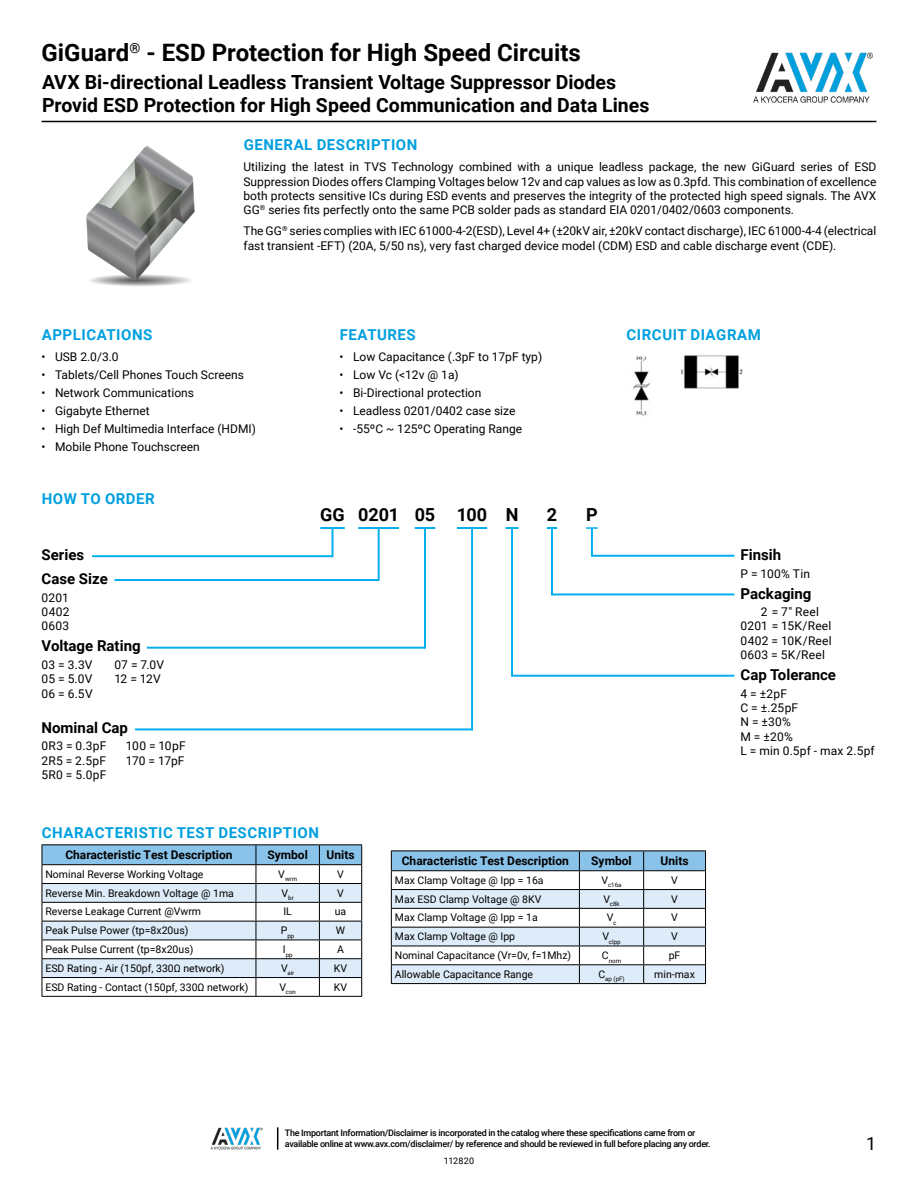
<style>
.page{position:relative;width:918px;height:1188px;background:#fff}
.page>*{position:absolute;margin:0;border:0;box-sizing:border-box;transform-origin:0 0}
.t1{font:700 24px "Roboto";color:#000}
.t2{font:700 19.5px/23.4px "Roboto";color:#000}
.t3{font:700 18px "Roboto";letter-spacing:-.005em;color:#000}
.t4{font:18px "Roboto";color:#000}
.t5{font:700 15px "Roboto";letter-spacing:.035em;color:#00a0df}
.t6{font:700 15px/24px "Roboto";color:#000}
.t7{font:12px/14.4px "Roboto";color:#000;text-align:justify}
.t8{font:700 12px "Roboto";color:#000}
.t9{font:12px/14.4px "Roboto";letter-spacing:.02em;color:#000}
.t10{font:10.5px "Roboto";color:#000}
.t11{font:500 9px/10.8px "Roboto";letter-spacing:-.03em;color:#000}
.t12{font:9px "Roboto";letter-spacing:.02em;color:#000}
.t13{font:6.15px "Roboto";color:#000}
</style>
<div class="page">
<hr style="left:42px;top:121px;width:834px;height:1px;background:#000">
<img style="left:753px;top:52px;width:120px;height:51px">
<img style="left:211px;top:1127px;width:52px;height:23px">
<svg style="left:277px;top:1127px;width:1px;height:23px"></svg>
<img style="left:86px;top:146px;width:109px;height:140px">
<img style="left:632px;top:356px;width:18px;height:60px">
<img style="left:681px;top:355px;width:62px;height:34px">
<hr style="left:42px;top:844px;width:214px;height:1px;background:#000">
<hr style="left:256px;top:844px;width:63px;height:1px;background:#000">
<hr style="left:319px;top:844px;width:43px;height:1px;background:#000">
<svg style="left:42px;top:845px;width:320px;height:151px"></svg>
<hr style="left:42px;top:996px;width:214px;height:1px;background:#000">
<hr style="left:256px;top:996px;width:63px;height:1px;background:#000">
<hr style="left:319px;top:996px;width:43px;height:1px;background:#000">
<hr style="left:391px;top:850px;width:188px;height:1px;background:#000">
<hr style="left:579px;top:850px;width:65px;height:1px;background:#000">
<hr style="left:644px;top:850px;width:62px;height:1px;background:#000">
<svg style="left:391px;top:851px;width:315px;height:132px"></svg>
<hr style="left:391px;top:983px;width:188px;height:1px;background:#000">
<hr style="left:579px;top:983px;width:65px;height:1px;background:#000">
<hr style="left:644px;top:983px;width:62px;height:1px;background:#000">
<hr style="left:135px;top:728px;width:337px;height:2px;background:#00adef">
<hr style="left:512px;top:675px;width:222px;height:2px;background:#00adef">
<hr style="left:114px;top:579px;width:265px;height:2px;background:#00adef">
<hr style="left:92px;top:555px;width:241px;height:2px;background:#00adef">
<hr style="left:592px;top:555px;width:142px;height:2px;background:#00adef">
<hr style="left:147px;top:647px;width:278px;height:2px;background:#00adef">
<hr style="left:552px;top:593px;width:182px;height:2px;background:#00adef">
<hr style="left:415px;top:527px;width:20px;height:2px;background:#00adef">
<hr style="left:424px;top:528px;width:2px;height:121px;background:#00adef">
<hr style="left:457px;top:527px;width:30px;height:2px;background:#00adef">
<hr style="left:471px;top:528px;width:2px;height:202px;background:#00adef">
<svg style="left:506px;top:527px;width:12px;height:2px"></svg>
<hr style="left:511px;top:528px;width:2px;height:149px;background:#00adef">
<svg style="left:547px;top:527px;width:10px;height:2px"></svg>
<hr style="left:551px;top:528px;width:2px;height:67px;background:#00adef">
<hr style="left:320px;top:527px;width:25px;height:2px;background:#00adef">
<svg style="left:332px;top:529px;width:1px;height:26px"></svg>
<hr style="left:358px;top:527px;width:41px;height:2px;background:#00adef">
<hr style="left:378px;top:528px;width:2px;height:53px;background:#00adef">
<svg style="left:586px;top:527px;width:12px;height:2px"></svg>
<hr style="left:591px;top:528px;width:2px;height:29px;background:#00adef">
<h1 class="t1" style="left:42px;top:36px;width:541px">GiGuard<sup>®</sup> - ESD Protection for High Speed Circuits</h1>
<h2 class="t2" style="left:42px;top:69px;width:609px">AVX Bi-directional Leadless Transient Voltage Suppressor Diodes<br>Provid ESD Protection for High Speed Communication and Data Lines</h2>
<p class="t5" style="left:244px;top:134px;width:175px">GENERAL DESCRIPTION</p>
<p class="t7" style="left:244px;top:159px;width:634px">Utilizing the latest in TVS Technology combined with a unique leadless package, the new GiGuard series of ESD Suppression Diodes offers Clamping Voltages below 12v and cap values as low as 0.3pfd. This combination of excellence both protects sensitive ICs during ESD events and preserves the integrity of the protected high speed signals. The AVX GG<sup>®</sup> series fits perfectly onto the same PCB solder pads as standard EIA 0201/0402/0603 components.</p>
<p class="t7" style="left:244px;top:224px;width:634px">The GG<sup>®</sup> series complies with IEC 61000-4-2(ESD), Level 4+ (±20kV air, ±20kV contact discharge), IEC 61000-4-4 (electrical fast transient -EFT) (20A, 5/50 ns), very fast charged device model (CDM) ESD and cable discharge event (CDE).</p>
<p class="t5" style="left:42px;top:324px;width:112px">APPLICATIONS</p>
<p class="t7" style="left:42px;top:349px;width:79px">• USB 2.0/3.0</p>
<p class="t7" style="left:42px;top:367px;width:204px">• Tablets/Cell Phones Touch Screens</p>
<p class="t7" style="left:42px;top:385px;width:154px">• Network Communications</p>
<p class="t7" style="left:42px;top:403px;width:110px">• Gigabyte Ethernet</p>
<p class="t7" style="left:42px;top:421px;width:216px">• High Def Multimedia Interface (HDMI)</p>
<p class="t7" style="left:42px;top:439px;width:160px">• Mobile Phone Touchscreen</p>
<p class="t5" style="left:42px;top:488px;width:114px">HOW TO ORDER</p>
<p class="t6" style="left:42px;top:542px;width:68px">Series<br>Case Size</p>
<p class="t7" style="left:42px;top:590px;width:30px">0201<br>0402<br>0603</p>
<p class="t6" style="left:42px;top:634px;width:101px">Voltage Rating</p>
<p class="t7" style="left:42px;top:657px;width:53px">03 = 3.3V 05 = 5.0V 06 = 6.5V</p>
<p class="t6" style="left:42px;top:715px;width:88px">Nominal Cap</p>
<p class="t7" style="left:42px;top:738px;width:66px">0R3 = 0.3pF 2R5 = 2.5pF 5R0 = 5.0pF</p>
<p class="t7" style="left:114px;top:657px;width:51px">07 = 7.0V<br>12 = 12V</p>
<p class="t7" style="left:126px;top:738px;width:61px">100 = 10pF<br>170 = 17pF</p>
<p class="t5" style="left:340px;top:324px;width:77px">FEATURES</p>
<p class="t7" style="left:340px;top:349px;width:204px">• Low Capacitance (.3pF to 17pF typ)</p>
<p class="t7" style="left:340px;top:367px;width:121px">• Low Vc (&lt;12v @ 1a)</p>
<p class="t7" style="left:340px;top:385px;width:143px">• Bi-Directional protection</p>
<p class="t7" style="left:340px;top:403px;width:177px">• Leadless 0201/0402 case size</p>
<p class="t7" style="left:340px;top:421px;width:184px">• -55ºC ~ 125ºC Operating Range</p>
<h3 class="t3" style="left:320px;top:502px;width:200px">GG 0201 05 100 N</h3>
<h3 class="t3" style="left:547px;top:502px;width:12px">2</h3>
<h3 class="t3" style="left:586px;top:502px;width:13px">P</h3>
<p class="t5" style="left:627px;top:324px;width:136px">CIRCUIT DIAGRAM</p>
<p class="t6" style="left:741px;top:542px;width:42px">Finsih</p>
<p class="t7" style="left:741px;top:566px;width:71px">P = 100% Tin</p>
<p class="t6" style="left:741px;top:581px;width:73px">Packaging</p>
<p class="t9" style="left:741px;top:604px;width:93px;text-indent:20px">2 = 7" Reel<br>0201 = 15K/Reel<br>0402 = 10K/Reel<br>0603 = 5K/Reel</p>
<p class="t6" style="left:741px;top:662px;width:97px">Cap Tolerance</p>
<p class="t7" style="left:741px;top:686px;width:136px;text-align:left">4 = ±2pF<br>C = ±.25pF<br>N = ±30%<br>M = ±20%<br>L = min 0.5pf - max 2.5pf</p>
<p class="t5" style="left:42px;top:822px;width:279px">CHARACTERISTIC TEST DESCRIPTION</p>
<p class="t8" style="left:65px;top:846px;width:169px">Characteristic Test Description</p>
<p class="t8" style="left:267px;top:846px;width:42px">Symbol</p>
<p class="t8" style="left:327px;top:846px;width:30px">Units</p>
<p class="t10" style="left:45px;top:867px;width:160px">Nominal Reverse Working Voltage</p>
<p class="t13" style="left:278px;top:875px;width:20px"><sup>V</sup>wrm</p>
<p class="t10" style="left:337px;top:867px;width:8px">V</p>
<p class="t10" style="left:45px;top:886px;width:190px">Reverse Min. Breakdown Voltage @ 1ma</p>
<p class="t13" style="left:282px;top:894px;width:14px"><sup>V</sup>br</p>
<p class="t10" style="left:337px;top:886px;width:8px">V</p>
<p class="t10" style="left:45px;top:904px;width:157px">Reverse Leakage Current @Vwrm</p>
<p class="t10" style="left:283px;top:904px;width:10px">IL</p>
<p class="t10" style="left:335px;top:904px;width:13px">ua</p>
<p class="t10" style="left:45px;top:923px;width:144px">Peak Pulse Power (tp=8x20us)</p>
<p class="t13" style="left:281px;top:931px;width:15px"><sup>P</sup>pp</p>
<p class="t10" style="left:336px;top:923px;width:11px">W</p>
<p class="t10" style="left:45px;top:942px;width:149px">Peak Pulse Current (tp=8x20us)</p>
<p class="t13" style="left:283px;top:950px;width:11px"><sup>I</sup>pp</p>
<p class="t10" style="left:337px;top:942px;width:8px">A</p>
<p class="t10" style="left:45px;top:961px;width:181px">ESD Rating - Air (150pf, 330Ω network)</p>
<p class="t13" style="left:281px;top:969px;width:15px"><sup>V</sup>air</p>
<p class="t10" style="left:334px;top:961px;width:15px">KV</p>
<p class="t10" style="left:45px;top:980px;width:204px">ESD Rating - Contact (150pf, 330Ω network)</p>
<p class="t13" style="left:279px;top:988px;width:18px"><sup>V</sup>con</p>
<p class="t10" style="left:334px;top:980px;width:15px">KV</p>
<p class="t8" style="left:402px;top:852px;width:169px">Characteristic Test Description</p>
<p class="t8" style="left:591px;top:852px;width:42px">Symbol</p>
<p class="t8" style="left:661px;top:852px;width:30px">Units</p>
<p class="t10" style="left:395px;top:873px;width:150px">Max Clamp Voltage @ Ipp = 16a</p>
<p class="t13" style="left:602px;top:881px;width:21px"><sup>V</sup>c16a</p>
<p class="t10" style="left:671px;top:873px;width:8px">V</p>
<p class="t10" style="left:395px;top:892px;width:148px">Max ESD Clamp Voltage @ 8KV</p>
<p class="t13" style="left:603px;top:900px;width:18px"><sup>V</sup>c8k</p>
<p class="t10" style="left:671px;top:892px;width:8px">V</p>
<p class="t10" style="left:395px;top:910px;width:144px">Max Clamp Voltage @ Ipp = 1a</p>
<p class="t10" style="left:607px;top:910px;width:11px">V<sub>c</sub></p>
<p class="t10" style="left:671px;top:910px;width:8px">V</p>
<p class="t10" style="left:395px;top:929px;width:122px">Max Clamp Voltage @ Ipp</p>
<p class="t13" style="left:602px;top:937px;width:20px"><sup>V</sup>cIpp</p>
<p class="t10" style="left:671px;top:929px;width:8px">V</p>
<p class="t10" style="left:395px;top:948px;width:178px">Nominal Capacitance (Vr=0v, f=1Mhz)</p>
<p class="t13" style="left:602px;top:956px;width:21px"><sup>C</sup>nom</p>
<p class="t10" style="left:669px;top:948px;width:13px">pF</p>
<p class="t10" style="left:395px;top:967px;width:140px">Allowable Capacitance Range</p>
<p class="t13" style="left:598px;top:975px;width:28px"><sup>C</sup>ap (pF)</p>
<p class="t10" style="left:654px;top:967px;width:42px">min-max</p>
<p class="t11" style="left:285px;top:1127px;width:427px">The Important Information/Disclaimer is incorporated in the catalog where these specifications came from or available online at www.avx.com/disclaimer/ by reference and should be reviewed in full before placing any order.</p>
<p class="t12" style="left:444px;top:1155px;width:32px">112820</p>
<h3 class="t4" style="left:866px;top:1131px;width:12px">1</h3>
</div>
